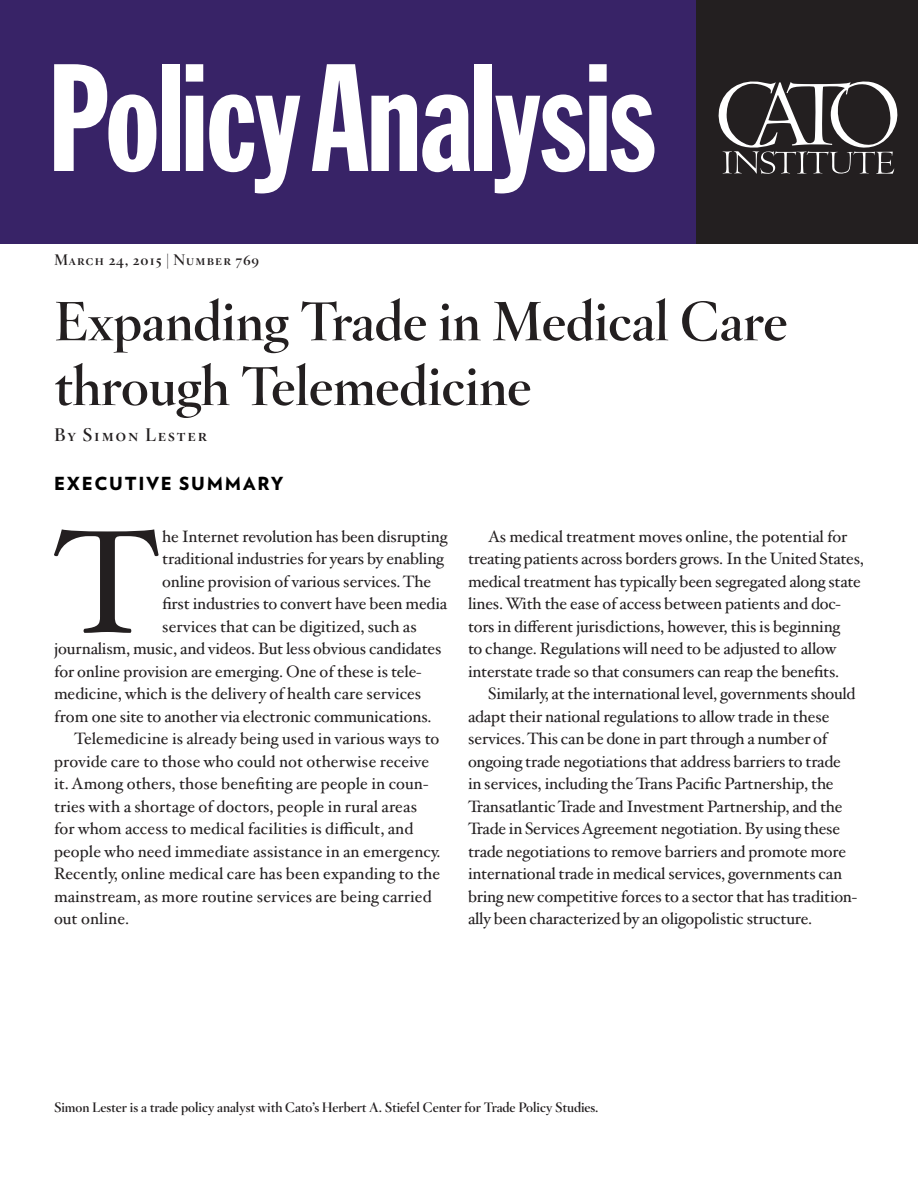
<style>
.page{position:relative;width:918px;height:1188px;background:#fff}
.page>*{position:absolute;margin:0;border:0;box-sizing:border-box;transform-origin:0 0}
._01_Text_C_Subhead{font:150px "Franklin Gothic Extra Cond";letter-spacing:-.01em;color:#fff}
.ES__Drop_cap_paragra{font:147px "Hoefler Txt";color:#231f20}
.t1{font:700 54px/64.8px "Hoefler Titling";color:#231f20}
.t2{font:900 18px "Verlag";letter-spacing:.1em;color:#000}
.Author{font:700 18px "Hoefler Titling";letter-spacing:.075em;color:#231f20}
.ES_Body{font:16.5px/22.5px "Hoefler Txt";letter-spacing:-.01em;color:#231f20}
.ES__Drop_cap_paragra-2{font:16.5px "Hoefler Txt";letter-spacing:-.01em;color:#231f20}
.t3{font:700 15px "Hoefler Titling";letter-spacing:.05em;color:#231f20}
.Author_bio{font:700 13.5px "Hoefler Titling";color:#231f20}
</style>
<div class="page">
<div style="left:0;top:0;width:918px;height:243px;background:#382367"></div>
<div style="left:696px;top:0;width:222px;height:243px;background:#231f20"></div>
<svg style="left:719px;top:81px;width:178px;height:93px"></svg>
<p class="_01_Text_C_Subhead" style="left:48px;top:38px;width:610px">PolicyAnalysis</p>
<p class="t3" style="left:54px;top:248px;width:207px">March 24, 2015 | Number 769</p>
<p class="t1" style="left:54px;top:284px;width:735px">Expanding Trade in Medical Care through Telemedicine</p>
<p class="Author" style="left:54px;top:420px;width:155px">By Simon Lester</p>
<p class="t2" style="left:54px;top:469px;width:231px">EXECUTIVE SUMMARY</p>
<p class="ES__Drop_cap_paragra" style="left:54px;top:473px;width:106px">T</p>
<p class="ES__Drop_cap_paragra-2" style="left:162px;top:524px;width:287px">he Internet revolution has been disrupting</p>
<p class="ES__Drop_cap_paragra-2" style="left:162px;top:547px;width:283px">traditional industries for years by enabling</p>
<p class="ES__Drop_cap_paragra-2" style="left:162px;top:569px;width:270px">online provision of various services. The</p>
<p class="ES__Drop_cap_paragra-2" style="left:162px;top:592px;width:287px">first industries to convert have been media</p>
<p class="ES__Drop_cap_paragra-2" style="left:162px;top:614px;width:256px">services that can be digitized, such as</p>
<p class="ES__Drop_cap_paragra-2" style="left:54px;top:637px;width:389px">journalism, music, and videos. But less obvious candidates</p>
<p class="ES__Drop_cap_paragra-2" style="left:54px;top:659px;width:369px">for online provision are emerging. One of these is tele-</p>
<p class="ES__Drop_cap_paragra-2" style="left:54px;top:682px;width:369px">medicine, which is the delivery of health care services</p>
<p class="ES__Drop_cap_paragra-2" style="left:54px;top:704px;width:379px">from one site to another via electronic communications.</p>
<p class="ES_Body" style="left:54px;top:727px;width:388px;text-indent:20px">Telemedicine is already being used in various ways to provide care to those who could not otherwise receive it. Among others, those benefiting are people in coun&shy;tries with a shortage of doctors, people in rural areas for whom access to medical facilities is difficult, and people who need immediate assistance in an emergency.<br>Recently, online medical care has been expanding to the mainstream, as more routine services are being carried out online.</p>
<p class="ES_Body" style="left:468px;top:524px;width:397px;text-indent:20px">As medical treatment moves online, the potential for treating patients across borders grows. In the United States, medical treatment has typically been segregated along state lines. With the ease of access between patients and doc&shy;tors in different jurisdictions, however, this is beginning<br>to change. Regulations will need to be adjusted to allow interstate trade so that consumers can reap the benefits.</p>
<p class="ES_Body" style="left:468px;top:682px;width:391px;text-indent:20px">Similarly, at the international level, governments should adapt their national regulations to allow trade in these services. This can be done in part through a number of ongoing trade negotiations that address barriers to trade in services, including the Trans Pacific Partnership, the Transatlantic Trade and Investment Partnership, and the Trade in Services Agreement negotiation. By using these trade negotiations to remove barriers and promote more international trade in medical services, governments can bring new competitive forces to a sector that has tradition&shy;ally been characterized by an oligopolistic structure.</p>
<p class="Author_bio" style="left:54px;top:1097px;width:546px">Simon Lester is a trade policy analyst with Cato’s Herbert A. Stiefel Center for Trade Policy Studies.</p>
</div>
